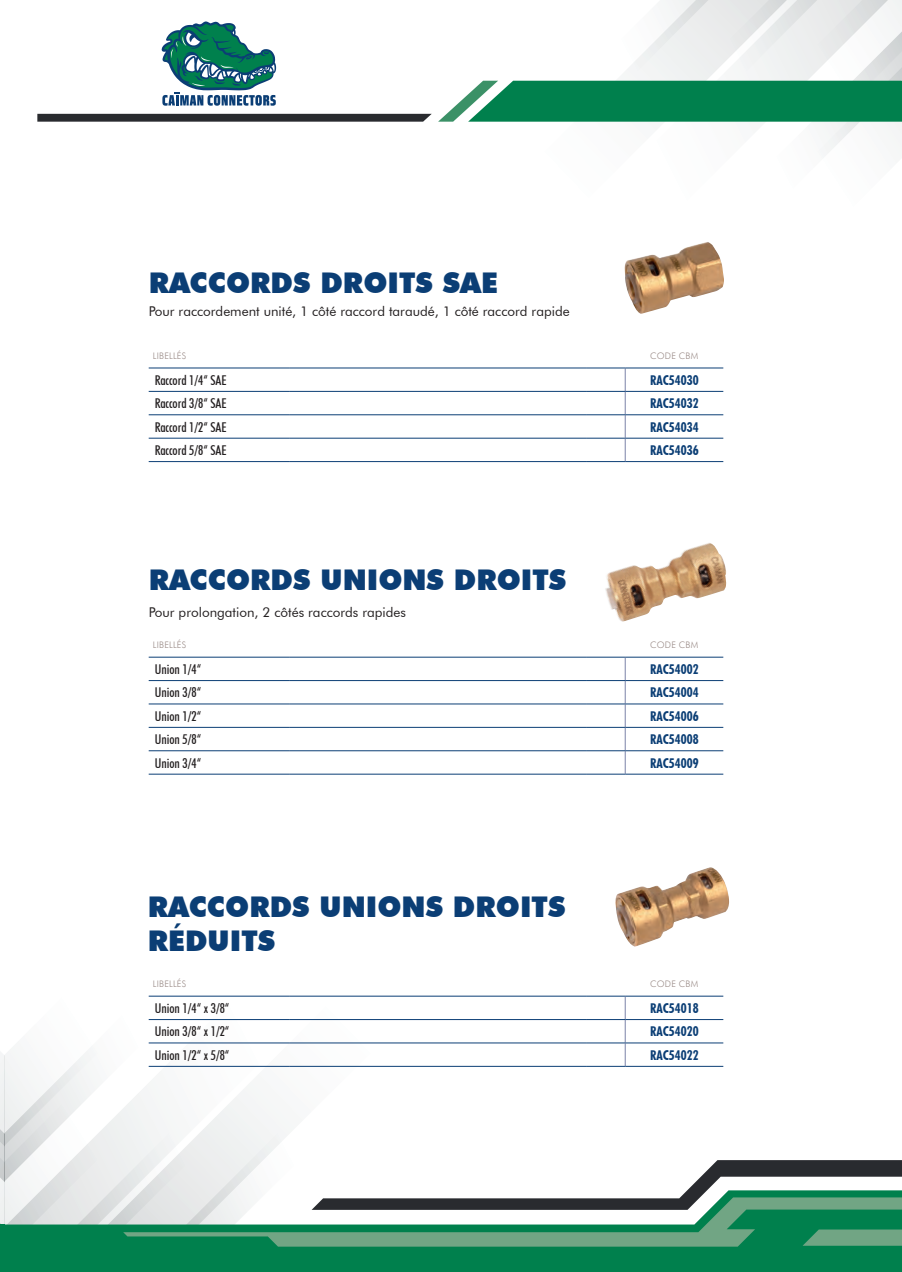
<style>
.page{position:relative;width:902px;height:1272px;background:#fff}
.page>*{position:absolute;margin:0;border:0;box-sizing:border-box;transform-origin:0 0}
.t1{font:900 28.5px/34.2px "Futura BT";color:#0b3e75}
.t2{font:500 condensed 13.5px "Futura BT";color:#231f20}
.t3{font:13.5px "Futura BT";color:#231f20}
.t4{font:700 condensed 13.5px "Futura BT";color:#0b3e75}
.t5{font:300 9px "Futura BT";letter-spacing:.02em;color:#9a8b87}
</style>
<div class="page">
<svg style="left:37px;top:114px;width:394px;height:8px;background:#333539"></svg>
<svg style="left:438px;top:0;width:463px;height:153px"></svg>
<svg style="left:162px;top:21px;width:114px;height:85px"></svg>
<hr style="left:149px;top:656px;width:140px;height:1px;background:#0b3e75">
<hr style="left:289px;top:656px;width:298px;height:1px;background:#0b3e75">
<hr style="left:587px;top:656px;width:38px;height:1px;background:#0b3e75">
<hr style="left:625px;top:656px;width:98px;height:1px;background:#0b3e75">
<hr style="left:149px;top:680px;width:140px;height:1px;background:#0b3e75">
<hr style="left:289px;top:680px;width:298px;height:1px;background:#0b3e75">
<hr style="left:587px;top:680px;width:38px;height:1px;background:#0b3e75">
<hr style="left:625px;top:680px;width:98px;height:1px;background:#0b3e75">
<hr style="left:149px;top:703px;width:140px;height:1px;background:#0b3e75">
<hr style="left:289px;top:703px;width:298px;height:1px;background:#0b3e75">
<hr style="left:587px;top:703px;width:38px;height:1px;background:#0b3e75">
<hr style="left:625px;top:703px;width:98px;height:1px;background:#0b3e75">
<hr style="left:149px;top:727px;width:140px;height:1px;background:#0b3e75">
<hr style="left:289px;top:727px;width:298px;height:1px;background:#0b3e75">
<hr style="left:587px;top:727px;width:38px;height:1px;background:#0b3e75">
<hr style="left:625px;top:727px;width:98px;height:1px;background:#0b3e75">
<hr style="left:149px;top:750px;width:140px;height:1px;background:#0b3e75">
<hr style="left:149px;top:773px;width:140px;height:1px;background:#0b3e75">
<hr style="left:289px;top:750px;width:298px;height:1px;background:#0b3e75">
<hr style="left:289px;top:773px;width:298px;height:1px;background:#0b3e75">
<hr style="left:587px;top:750px;width:38px;height:1px;background:#0b3e75">
<hr style="left:587px;top:773px;width:38px;height:1px;background:#0b3e75">
<svg style="left:624px;top:657px;width:1px;height:116px"></svg>
<hr style="left:625px;top:750px;width:98px;height:1px;background:#0b3e75">
<hr style="left:625px;top:773px;width:98px;height:1px;background:#0b3e75">
<img style="left:615px;top:867px;width:114px;height:79px">
<img style="left:605px;top:543px;width:122px;height:78px">
<img style="left:624px;top:242px;width:100px;height:72px">
<hr style="left:149px;top:995px;width:140px;height:1px;background:#0b3e75">
<hr style="left:289px;top:995px;width:298px;height:1px;background:#0b3e75">
<hr style="left:587px;top:995px;width:38px;height:1px;background:#0b3e75">
<hr style="left:625px;top:995px;width:98px;height:1px;background:#0b3e75">
<svg style="left:0;top:996px;width:901px;height:275px"></svg>
<hr style="left:0;top:1224px;width:4px;height:47px;background:#00804d">
<hr style="left:149px;top:367px;width:140px;height:1px;background:#0b3e75">
<hr style="left:289px;top:367px;width:298px;height:1px;background:#0b3e75">
<hr style="left:587px;top:367px;width:38px;height:1px;background:#0b3e75">
<hr style="left:625px;top:367px;width:98px;height:1px;background:#0b3e75">
<hr style="left:149px;top:391px;width:140px;height:1px;background:#0b3e75">
<hr style="left:289px;top:391px;width:298px;height:1px;background:#0b3e75">
<hr style="left:587px;top:391px;width:38px;height:1px;background:#0b3e75">
<hr style="left:625px;top:391px;width:98px;height:1px;background:#0b3e75">
<hr style="left:149px;top:414px;width:140px;height:1px;background:#0b3e75">
<hr style="left:149px;top:438px;width:140px;height:1px;background:#0b3e75">
<hr style="left:149px;top:461px;width:140px;height:1px;background:#0b3e75">
<hr style="left:289px;top:414px;width:298px;height:1px;background:#0b3e75">
<hr style="left:289px;top:438px;width:298px;height:1px;background:#0b3e75">
<hr style="left:289px;top:461px;width:298px;height:1px;background:#0b3e75">
<hr style="left:587px;top:414px;width:38px;height:1px;background:#0b3e75">
<hr style="left:587px;top:438px;width:38px;height:1px;background:#0b3e75">
<hr style="left:587px;top:461px;width:38px;height:1px;background:#0b3e75">
<svg style="left:624px;top:368px;width:1px;height:93px"></svg>
<hr style="left:625px;top:414px;width:98px;height:1px;background:#0b3e75">
<hr style="left:625px;top:438px;width:98px;height:1px;background:#0b3e75">
<hr style="left:625px;top:461px;width:98px;height:1px;background:#0b3e75">
<h1 class="t1" style="left:149px;top:266px;width:350px">RACCORDS DROITS SAE</h1>
<p class="t3" style="left:149px;top:303px;width:422px">Pour raccordement unité, 1 côté raccord taraudé, 1 côté raccord rapide</p>
<p class="t5" style="left:153px;top:350px;width:35px">LIBELLÉS</p>
<p class="t5" style="left:650px;top:350px;width:49px">CODE CBM</p>
<p class="t2" style="left:155px;top:372px;width:74px">Raccord 1/4“ SAE</p>
<p class="t4" style="left:650px;top:372px;width:50px">RAC54030</p>
<p class="t2" style="left:155px;top:395px;width:74px">Raccord 3/8“ SAE</p>
<p class="t4" style="left:650px;top:395px;width:50px">RAC54032</p>
<p class="t2" style="left:155px;top:418px;width:74px">Raccord 1/2“ SAE</p>
<p class="t4" style="left:650px;top:418px;width:50px">RAC54034</p>
<p class="t2" style="left:155px;top:442px;width:74px">Raccord 5/8“ SAE</p>
<p class="t4" style="left:650px;top:442px;width:50px">RAC54036</p>
<h1 class="t1" style="left:149px;top:563px;width:419px">RACCORDS UNIONS DROITS</h1>
<p class="t3" style="left:149px;top:604px;width:259px">Pour prolongation, 2 côtés raccords rapides</p>
<p class="t5" style="left:153px;top:639px;width:35px">LIBELLÉS</p>
<p class="t5" style="left:650px;top:639px;width:49px">CODE CBM</p>
<p class="t2" style="left:155px;top:661px;width:48px">Union 1/4“</p>
<p class="t4" style="left:650px;top:661px;width:50px">RAC54002</p>
<p class="t2" style="left:155px;top:684px;width:48px">Union 3/8“</p>
<p class="t4" style="left:650px;top:684px;width:50px">RAC54004</p>
<p class="t2" style="left:155px;top:707px;width:48px">Union 1/2“</p>
<p class="t4" style="left:650px;top:707px;width:50px">RAC54006</p>
<p class="t2" style="left:155px;top:731px;width:48px">Union 5/8“</p>
<p class="t4" style="left:650px;top:731px;width:50px">RAC54008</p>
<p class="t2" style="left:155px;top:754px;width:48px">Union 3/4“</p>
<p class="t4" style="left:650px;top:754px;width:50px">RAC54009</p>
<h1 class="t1" style="left:148px;top:889px;width:419px">RACCORDS UNIONS DROITS<br>RÉDUITS</h1>
<p class="t5" style="left:153px;top:978px;width:35px">LIBELLÉS</p>
<p class="t5" style="left:650px;top:978px;width:49px">CODE CBM</p>
<p class="t2" style="left:155px;top:999px;width:76px">Union 1/4“ x 3/8“</p>
<p class="t4" style="left:650px;top:999px;width:50px">RAC54018</p>
<p class="t2" style="left:155px;top:1023px;width:76px">Union 3/8“ x 1/2“</p>
<p class="t4" style="left:650px;top:1023px;width:50px">RAC54020</p>
<p class="t2" style="left:155px;top:1046px;width:76px">Union 1/2“ x 5/8“</p>
<p class="t4" style="left:650px;top:1046px;width:50px">RAC54022</p>
</div>
